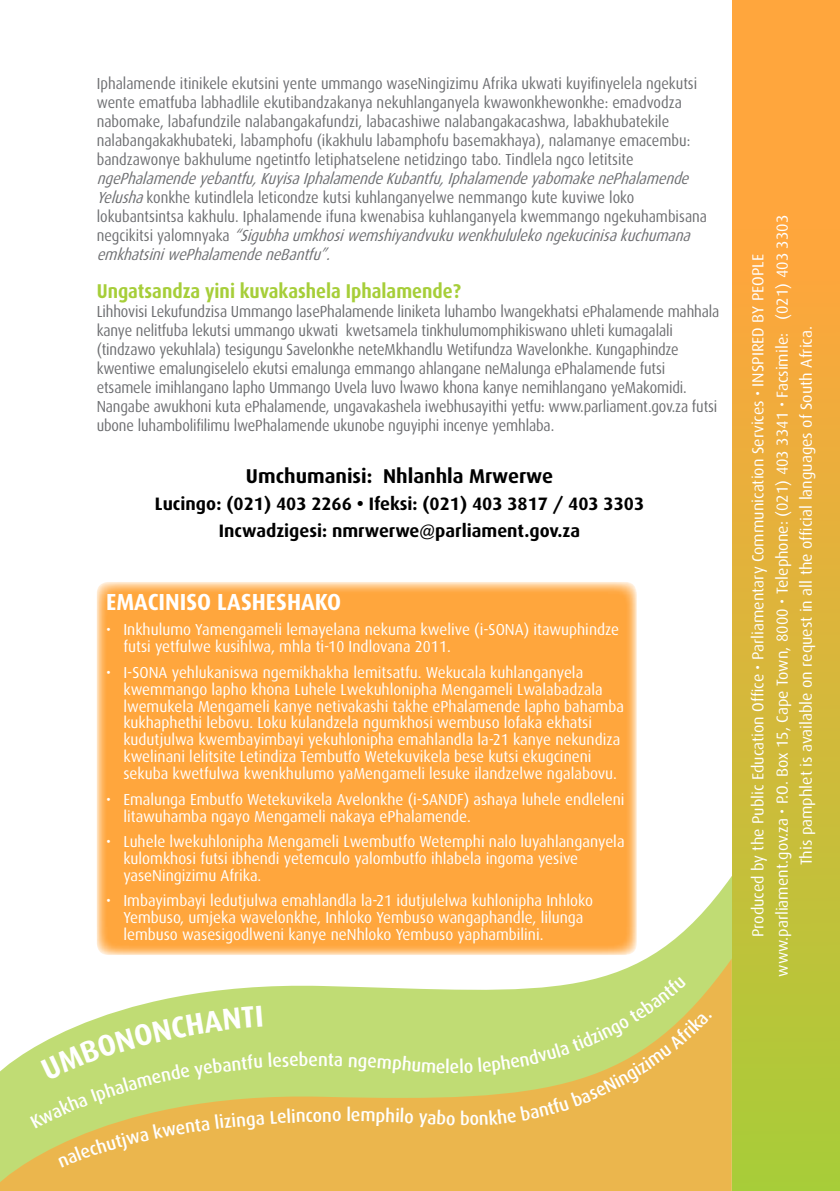
<style>
.page{position:relative;width:840px;height:1191px;background:#fff}
.page>*{position:absolute;margin:0;border:0;box-sizing:border-box;transform-origin:0 0}
.t1{font:700 23.2px "Dax";color:#fff;scale:.96 1}
.t2{font:700 20px "Dax";color:#a6ce39;scale:.9 1}
.t3{font:700 20px "Dax";color:#000}
.t4{font:500 18.4px "Dax";color:#fff;scale:.96 1}
.t5{font:700 18px/27px "Dax";color:#000;text-align:center}
.t6{font:16px/19px "Dax";letter-spacing:-.01em;color:#6d6e71;scale:.9 1}
.t7{font:italic 16px/19px "Dax";color:#6d6e71;scale:.9 1}
.t8{font:16px/24px "Dax";color:#fff;text-align:center}
.t9{font:15.8px/17px "Dax";color:#fff;scale:.96 1}
.s1{font-style:normal}
</style>
<div class="page">
<div style="left:97px;top:582px;width:539px;height:373px;background:#ffa63d;border-radius:11px"></div>
<div style="left:731px;top:0;width:108px;height:1191px;background:#ffa63d"></div>
<svg style="left:97px;top:875px;width:634px;height:83px"></svg>
<svg style="left:0;top:958px;width:731px;height:233px;fill:#ebb64d"></svg>
<div style="left:731px;top:229px;width:108px;height:962px;background:linear-gradient(to bottom,#ffa43c,#a7cd39)"></div>
<svg style="left:30px;top:1005px;width:312px;height:162px;background:#d0d16d"></svg>
<svg style="left:349px;top:977px;width:362px;height:150px;background:#d1d06d"></svg>
<p class="t6" style="left:97px;top:74px;width:668px">Iphalamende itinikele ekutsini yente ummango waseNingizimu Afrika ukwati kuyifinyelela ngekutsi wente ematfuba labhadlile ekutibandzakanya nekuhlanganyela kwawonkhewonkhe: emadvodza nabomake, labafundzile nalabangakafundzi, labacashiwe nalabangakacashwa, labakhubatekile nalabangakakhubateki, labamphofu (ikakhulu labamphofu basemakhaya), nalamanye emacembu: bandzawonye bakhulume ngetintfo letiphatselene netidzingo tabo. Tindlela ngco letitsite</p>
<p class="t7" style="left:97px;top:169px;width:679px">ngePhalamendeyebantfu,KuyisaIphalamendeKubantfu,IphalamendeyabomakenePhalamende Yelusha<span class="s1">konkhe kutindlela leticondze kutsi kuhlanganyelwe nemmango kute kuviwe loko lokubantsintsa kakhulu. Iphalamende ifuna kwenabisa kuhlanganyela kwemmango ngekuhambisana n e g c i k i t s i y a l o m n y a k a</span> “Sigubhaumkhosiwemshiyandvukuwenkhululekongekucinisakuchumana emkhatsiniwePhalamendeneBantfu”.</p>
<p class="t2" style="left:97px;top:280px;width:406px">Ungatsandza yini kuvakashela Iphalamende?</p>
<p class="t6" style="left:97px;top:302px;width:692px">Lihhovisi Lekufundzisa Ummango lasePhalamende liniketa luhambo lwangekhatsi ePhalamende mahhala kanye nelitfuba lekutsi ummango ukwati kwetsamela tinkhulumomphikiswano uhleti kumagalali (tindzawo yekuhlala) tesigungu Savelonkhe neteMkhandlu Wetifundza Wavelonkhe. Kungaphindze kwentiwe emalungiselelo ekutsi emalunga emmango ahlangane neMalunga ePhalamende futsi etsamele imihlangano lapho Ummango Uvela luvo lwawo khona kanye nemihlangano yeMakomidi.<br>Nangabe awukhoni kuta ePhalamende, ungavakashela iwebhusayithi yetfu: www.parliament.gov.za futsi ubone luhambolifilimu lwePhalamende ukunobe nguyiphi incenye yemhlaba.</p>
<p class="t3" style="left:246px;top:464px;width:308px">Umchumanisi: Nhlanhla Mrwerwe</p>
<p class="t5" style="left:155px;top:490px;width:490px">Lucingo: (021) 403 2266 • Ifeksi: (021) 403 3817 / 403 3303<br>Incwadzigesi: nmrwerwe@parliament.gov.za</p>
<h1 class="t1" style="left:106px;top:589px;width:246px">EMACINISO LASHESHAKO</h1>
<p class="t9" style="left:123px;top:621px;width:517px;text-indent:-17px">• Inkhulumo Yamengameli lemayelana nekuma kwelive (i-SONA) itawuphindze futsi yetfulwe kusihlwa, mhla ti-10 Indlovana 2011.</p>
<p class="t9" style="left:123px;top:664px;width:522px;text-indent:-17px">• I-SONA yehlukaniswa ngemikhakha lemitsatfu. Wekucala kuhlanganyela kwemmango lapho khona Luhele Lwekuhlonipha Mengameli Lwalabadzala lwemukela Mengameli kanye netivakashi takhe ePhalamende lapho bahamba kukhaphethi lebovu. Loku kulandzela ngumkhosi wembuso lofaka ekhatsi kudutjulwa kwembayimbayi yekuhlonipha emahlandla la-21 kanye nekundiza kwelinani lelitsite Letindiza Tembutfo Wetekuvikela bese kutsi ekugcineni sekuba kwetfulwa kwenkhulumo yaMengameli lesuke ilandzelwe ngalabovu.</p>
<p class="t9" style="left:123px;top:791px;width:523px;text-indent:-17px">• Emalunga Embutfo Wetekuvikela Avelonkhe (i-SANDF) ashaya luhele endleleni litawuhamba ngayo Mengameli nakaya ePhalamende.</p>
<p class="t9" style="left:123px;top:833px;width:523px;text-indent:-17px">• Luhele lwekuhlonipha Mengameli Lwembutfo Wetemphi nalo luyahlanganyela kulomkhosi futsi ibhendi yetemculo yalombutfo ihlabela ingoma yesive yaseNingizimu Afrika.</p>
<p class="t9" style="left:123px;top:892px;width:490px;text-indent:-17px">• Imbayimbayi ledutjulwa emahlandla la-21 idutjulelwa kuhlonipha Inhloko<br>Yembuso, umjeka wavelonkhe, Inhloko Yembuso wangaphandle, lilunga lembuso wasesigodlweni kanye neNhloko Yembuso yaphambilini.</p>
<p class="t4" style="left:308px;top:1049px;width:22px">en</p>
<p class="t4" style="left:332px;top:1104px;width:21px">o l</p>
<p class="t4" style="left:385px;top:1105px;width:31px;rotate:2deg">hilo</p>
<p class="t4" style="left:460px;top:1108px;width:12px">b</p>
<p class="t8" style="left:745px;top:976px;width:763px;rotate:-90deg">Produced by the Public Education Office • Parliamentary Communication Services • INSPIRED BY PEOPLE www.parliament.gov.za • P.O. Box 15, Cape Town, 8000 • Telephone: (021) 403 3341 • Facsimile: (021) 403 3303<br>This pamphlet is available on request in all the official languages of South Africa.</p>
</div>
